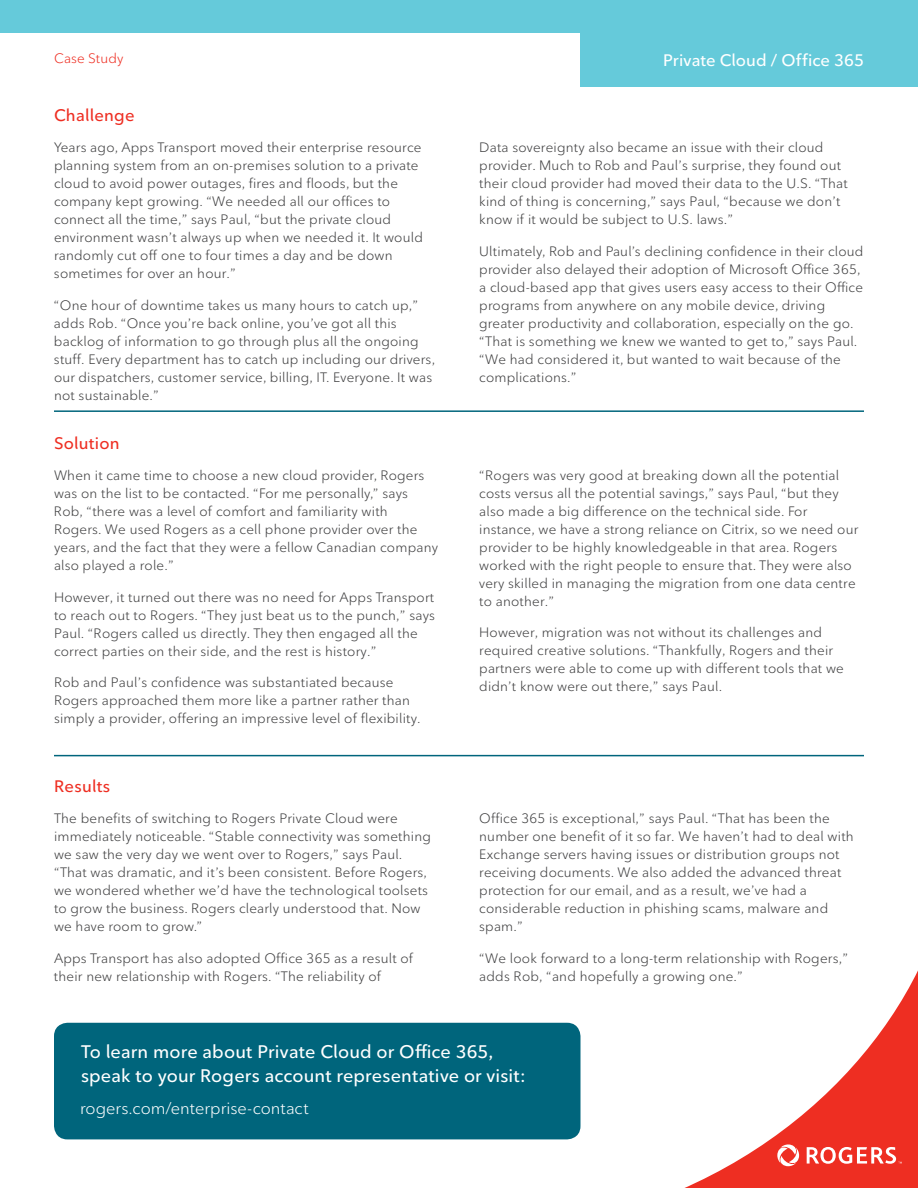
<style>
.page{position:relative;width:918px;height:1188px;background:#fff}
.page>*{position:absolute;margin:0;border:0;box-sizing:border-box;transform-origin:0 0}
.t1{font:600 18px/24px "Ted Next";letter-spacing:.005em;color:#fff}
.t2{font:16.5px "Ted Next";color:#fff}
.Paragraph_Style{font:600 16.5px "Ted Next";letter-spacing:.015em;color:#ee2e22}
.t3{font:600 16.5px "Ted Next";color:#fff}
.Paragraph_Style-2{font:13.5px/18px "Ted Next";letter-spacing:.015em;color:#3e3e3f}
.t4{font:13.5px "Ted Next";letter-spacing:.01em;color:#ee2e22}
</style>
<div class="page">
<div style="left:0;top:0;width:918px;height:32px;background:#65cada"></div>
<div style="left:580px;top:27px;width:338px;height:59px;background:#65cada"></div>
<hr style="left:54px;top:410px;width:810px;height:2px;background:#00657c">
<hr style="left:54px;top:755px;width:810px;height:1px;background:#00657c">
<svg style="left:684px;top:970px;width:234px;height:218px"></svg>
<svg style="left:777px;top:1144px;width:22px;height:22px"></svg>
<svg style="left:807px;top:1147px;width:95px;height:17px"></svg>
<div style="left:54px;top:1023px;width:526px;height:116px;background:#00657c;border-radius:14px"></div>
<p class="t4" style="left:54px;top:51px;width:71px">Case Study</p>
<p class="t3" style="left:663px;top:50px;width:202px">Private Cloud / Office 365</p>
<p class="Paragraph_Style" style="left:54px;top:105px;width:82px">Challenge</p>
<p class="Paragraph_Style-2" style="left:54px;top:139px;width:370px">Years ago, Apps Transport moved their enterprise resource planning system from an on-premises solution to a private cloud to avoid power outages, fires and floods, but the company kept growing. “We needed all our offices to connect all the time,” says Paul, “but the private cloud environment wasn’t always up when we needed it. It would randomly cut off one to four times a day and be down sometimes for over an hour.”</p>
<p class="Paragraph_Style-2" style="left:54px;top:296px;width:383px">“One hour of downtime takes us many hours to catch up,” adds Rob. “Once you’re back online, you’ve got all this backlog of information to go through plus all the ongoing stuff. Every department has to catch up including our drivers, our dispatchers, customer service, billing, IT. Everyone. It was not sustainable.”</p>
<p class="Paragraph_Style" style="left:54px;top:433px;width:67px">Solution</p>
<p class="Paragraph_Style-2" style="left:54px;top:466px;width:386px">When it came time to choose a new cloud provider, Rogers was on the list to be contacted. “For me personally,” says Rob, “there was a level of comfort and familiarity with Rogers. We used Rogers as a cell phone provider over the years, and the fact that they were a fellow Canadian company also played a role.”</p>
<p class="Paragraph_Style-2" style="left:54px;top:588px;width:383px">However, it turned out there was no need for Apps Transport to reach out to Rogers. “They just beat us to the punch,” says Paul. “Rogers called us directly. They then engaged all the correct parties on their side, and the rest is history.”</p>
<p class="Paragraph_Style-2" style="left:54px;top:673px;width:368px">Rob and Paul’s confidence was substantiated because<br>Rogers approached them more like a partner rather than simply a provider, offering an impressive level of flexibility.</p>
<p class="Paragraph_Style" style="left:54px;top:776px;width:58px">Results</p>
<p class="Paragraph_Style-2" style="left:54px;top:810px;width:379px">The benefits of switching to Rogers Private Cloud were immediately noticeable. “Stable connectivity was something we saw the very day we went over to Rogers,” says Paul. “That was dramatic, and it’s been consistent. Before Rogers, we wondered whether we’d have the technological toolsets to grow the business. Rogers clearly understood that. Now we have room to grow.”</p>
<p class="Paragraph_Style-2" style="left:54px;top:949px;width:361px">Apps Transport has also adopted Office 365 as a result of their new relationship with Rogers. “The reliability of</p>
<p class="Paragraph_Style-2" style="left:479px;top:139px;width:370px">Data sovereignty also became an issue with their cloud provider. Much to Rob and Paul’s surprise, they found out their cloud provider had moved their data to the U.S. “That kind of thing is concerning,” says Paul, “because we don’t know if it would be subject to U.S. laws.”</p>
<p class="Paragraph_Style-2" style="left:479px;top:242px;width:386px">Ultimately, Rob and Paul’s declining confidence in their cloud provider also delayed their adoption of Microsoft Office 365, a cloud-based app that gives users easy access to their Office programs from anywhere on any mobile device, driving greater productivity and collaboration, especially on the go. “That is something we knew we wanted to get to,” says Paul. “We had considered it, but wanted to wait because of the complications.”</p>
<p class="Paragraph_Style-2" style="left:479px;top:466px;width:381px">“Rogers was very good at breaking down all the potential costs versus all the potential savings,” says Paul, “but they also made a big difference on the technical side. For instance, we have a strong reliance on Citrix, so we need our provider to be highly knowledgeable in that area. Rogers worked with the right people to ensure that. They were also very skilled in managing the migration from one data centre to another.”</p>
<p class="Paragraph_Style-2" style="left:479px;top:623px;width:366px">However, migration was not without its challenges and required creative solutions. “Thankfully, Rogers and their partners were able to come up with different tools that we didn’t know were out there,” says Paul.</p>
<p class="Paragraph_Style-2" style="left:479px;top:810px;width:376px">Office 365 is exceptional,” says Paul. “That has been the number one benefit of it so far. We haven’t had to deal with Exchange servers having issues or distribution groups not receiving documents. We also added the advanced threat protection for our email, and as a result, we’ve had a considerable reduction in phishing scams, malware and spam.”</p>
<p class="Paragraph_Style-2" style="left:479px;top:949px;width:370px">“We look forward to a long-term relationship with Rogers,” adds Rob, “and hopefully a growing one.”</p>
<p class="t1" style="left:81px;top:1040px;width:446px">To learn more about Private Cloud or Office 365, speak to your Rogers account representative or visit:</p>
<p class="t2" style="left:80px;top:1099px;width:230px">rogers.com/enterprise-contact</p>
</div>
